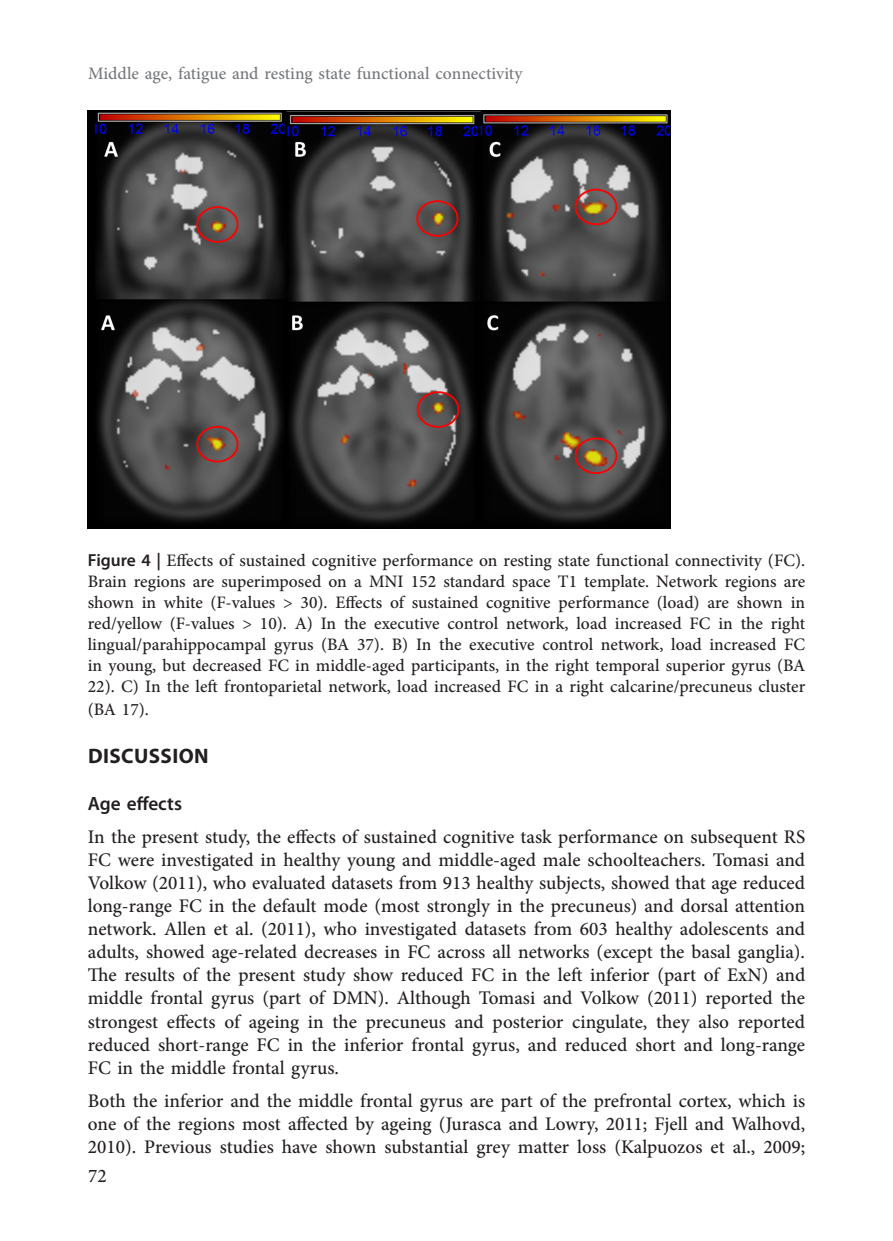
<style>
.page{position:relative;width:893px;height:1241px;background:#fff}
.page>*{position:absolute;margin:0;border:0;box-sizing:border-box;transform-origin:0 0}
.t1{font:700 21px "Myriad Pro";letter-spacing:.02em;color:#231f20}
.t2{font:500 19.25px/23.1px "Minion Pro";color:#231f20;text-align:justify}
.t3{font:600 19.25px "Myriad Pro";color:#231f20}
.t4{font:500 17.5px/21px "Minion Pro";color:#231f20;text-align:justify}
.t5{font:500 17.5px "Minion Pro";color:#76787b}
.s1{font-family:"Myriad Pro";font-weight:600}
</style>
<div class="page">
<img style="left:88px;top:110px;width:582px;height:419px">
<p class="t5" style="left:88px;top:61px;width:436px">Middle age, fatigue and resting state functional connectivity</p>
<p class="t4" style="left:88px;top:549px;width:719px"><span class="s1">Figure 4 |</span> Effects of sustained cognitive performance on resting state functional connectivity (FC).<br>Brain regions are superimposed on a MNI 152 standard space T1 template. Network regions are shown in white (F-values &gt; 30). Effects of sustained cognitive performance (load) are shown in red/yellow (F-values &gt; 10). A) In the executive control network, load increased FC in the right lingual/parahippocampal gyrus (BA 37). B) In the executive control network, load increased FC in young, but decreased FC in middle-aged participants, in the right temporal superior gyrus (BA 22). C) In the left frontoparietal network, load increased FC in a right calcarine/precuneus cluster</p>
<p class="t4" style="left:88px;top:699px;width:63px">(BA 17).</p>
<p class="t1" style="left:88px;top:742px;width:122px">DISCUSSION</p>
<p class="t3" style="left:88px;top:790px;width:96px">Age effects</p>
<p class="t2" style="left:88px;top:824px;width:719px">In the present study, the effects of sustained cognitive task performance on subsequent RS FC were investigated in healthy young and middle-aged male schoolteachers. Tomasi and Volkow (2011), who evaluated datasets from 913 healthy subjects, showed that age reduced long-range FC in the default mode (most strongly in the precuneus) and dorsal attention network. Allen et al. (2011), who investigated datasets from 603 healthy adolescents and adults, showed age-related decreases in FC across all networks (except the basal ganglia).<br>The results of the present study show reduced FC in the left inferior (part of ExN) and middle frontal gyrus (part of DMN). Although Tomasi and Volkow (2011) reported the strongest effects of ageing in the precuneus and posterior cingulate, they also reported reduced short-range FC in the inferior frontal gyrus, and reduced short and long-range FC in the middle frontal gyrus.</p>
<p class="t2" style="left:88px;top:1088px;width:719px">Both the inferior and the middle frontal gyrus are part of the prefrontal cortex, which is one of the regions most affected by ageing (Jurasca and Lowry, 2011; Fjell and Walhovd, 2010). Previous studies have shown substantial grey matter loss (Kalpuozos et al., 2009;</p>
<p class="t2" style="left:88px;top:1164px;width:20px">72</p>
</div>
